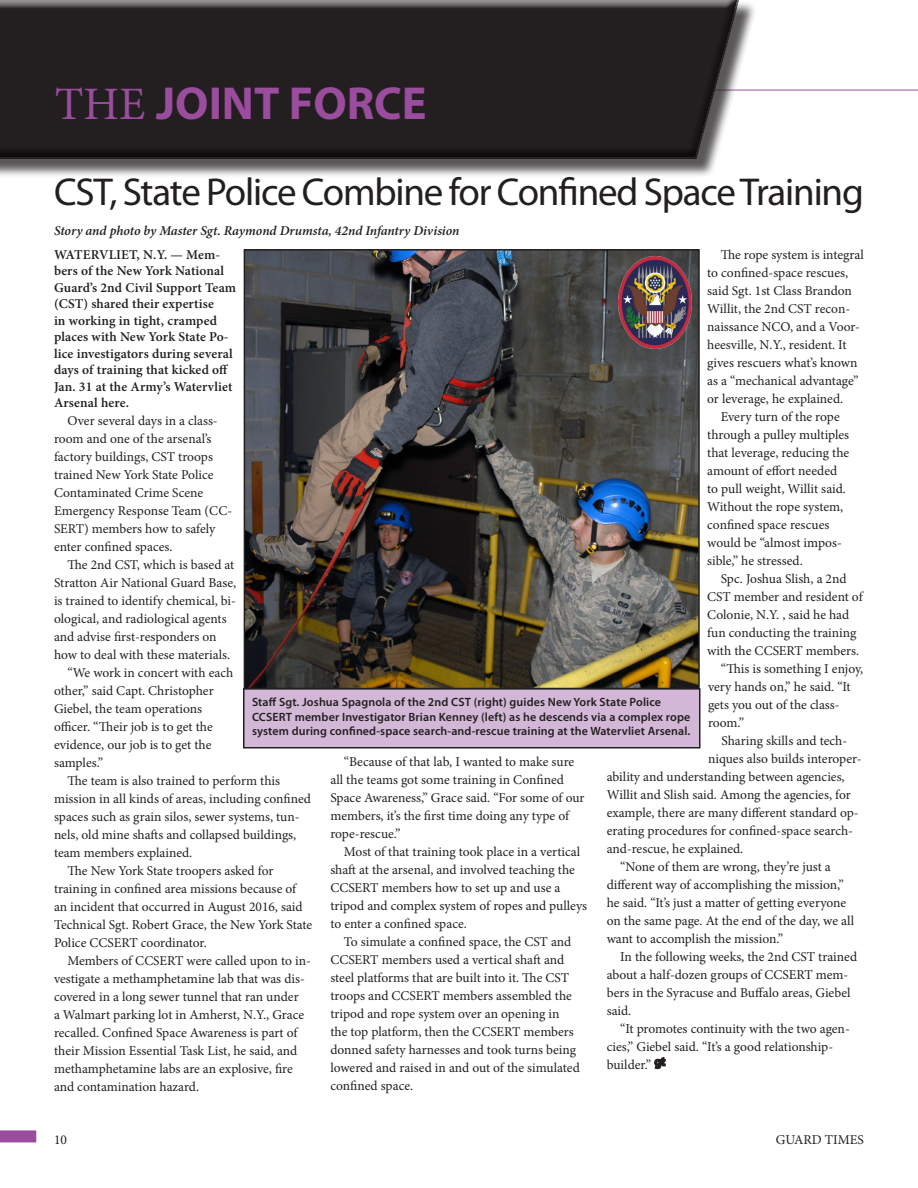
<style>
.page{position:relative;width:918px;height:1188px;background:#fff}
.page>*{position:absolute;margin:0;border:0;box-sizing:border-box;transform-origin:0 0}
.ANG_heading{font:700 46.5px "Myriad Pro";color:#9a4c9d}
.section_feature_titl{font:39px "Myriad Pro";letter-spacing:-.03em;color:#231f20}
.body_main{font:13.5px/18px "Minion Pro";color:#231f20}
.article_lead-in{font:600 13.5px/16.5px "Minion Pro";letter-spacing:.01em;color:#231f20}
.news_title_b{font:italic 600 13.5px "Minion Pro";letter-spacing:-.005em;color:#231f20}
.photo_caption{font:600 12px/14.4px "Myriad Pro";letter-spacing:.01em;color:#231f20}
.s1{font-family:"Minion Pro";font-weight:400}
</style>
<div class="page">
<div style="left:0;top:1130px;width:36px;height:12px;background:#9a4c9d"></div>
<hr style="left:0;top:90px;width:918px;height:1px;background:#9a4c9d">
<div style="left:0;top:1px;width:757px;height:177px;background:#231f20;opacity:.75"></div>
<svg style="left:0;top:0;width:742px;height:160px;background:#2a2627"></svg>
<svg style="left:654px;top:1057px;width:12px;height:12px"></svg>
<img style="left:247px;top:252px;width:450px;height:434px">
<div style="left:244px;top:249px;width:456px;height:440px;border:2px solid #231f20"></div>
<div style="left:244px;top:689px;width:456px;height:59px;background:#d2b7d7"></div>
<div style="left:243px;top:688px;width:457px;height:60px;border:2px solid #231f20"></div>
<img style="left:618px;top:256px;width:74px;height:92px">
<p class="ANG_heading" style="left:55px;top:73px;width:373px"><span class="s1">THE</span> JOINT FORCE</p>
<p class="section_feature_titl" style="left:54px;top:168px;width:811px">CST, State Police Combine for Confined Space Training</p>
<p class="news_title_b" style="left:54px;top:222px;width:407px">Story and photo by Master Sgt. Raymond Drumsta, 42nd Infantry Division</p>
<p class="body_main" style="left:707px;top:246px;width:158px;text-indent:14px">The rope system is integral to confined-space rescues, said Sgt. 1st Class Brandon<br>Willit, the 2nd CST recon&shy;naissance NCO, and a Voor&shy;heesville, N.Y., resident. It gives rescuers what’s known as a “mechanical advantage” or leverage, he explained.</p>
<p class="body_main" style="left:707px;top:408px;width:144px;text-indent:14px">Every turn of the rope through a pulley multiples that leverage, reducing the amount of effort needed to pull weight, Willit said.<br>Without the rope system, confined space rescues would be “almost impos&shy;sible,” he stressed.</p>
<p class="body_main" style="left:707px;top:570px;width:158px;text-indent:14px">Spc. Joshua Slish, a 2nd<br>CST member and resident of<br>Colonie, N.Y. , said he had fun conducting the training with the CCSERT members.</p>
<p class="body_main" style="left:708px;top:660px;width:157px;text-indent:13px">“This is something I enjoy, very hands on,” he said. “It gets you out of the class&shy;room.”</p>
<p class="body_main" style="left:722px;top:732px;width:127px">Sharing skills and tech-</p>
<p class="body_main" style="left:708px;top:750px;width:155px">niques also builds interoper-</p>
<p class="body_main" style="left:607px;top:768px;width:239px">ability and understanding between agencies,</p>
<p class="body_main" style="left:607px;top:786px;width:246px">Willit and Slish said. Among the agencies, for</p>
<p class="body_main" style="left:607px;top:804px;width:253px">example, there are many different standard op-</p>
<p class="body_main" style="left:607px;top:822px;width:248px">erating procedures for confined-space search-</p>
<p class="body_main" style="left:607px;top:840px;width:138px">and-rescue, he explained.</p>
<p class="body_main" style="left:607px;top:858px;width:249px;text-indent:14px">“None of them are wrong, they’re just a different way of accomplishing the mission,” he said. “It’s just a matter of getting everyone on the same page. At the end of the day, we all want to accomplish the mission.”</p>
<p class="body_main" style="left:607px;top:948px;width:252px;text-indent:14px">In the following weeks, the 2nd CST trained about a half-dozen groups of CCSERT mem&shy;bers in the Syracuse and Buffalo areas, Giebel said.</p>
<p class="body_main" style="left:607px;top:1020px;width:245px;text-indent:14px">“It promotes continuity with the two agen&shy;cies,” Giebel said. “It’s a good relationship&shy;builder.”</p>
<p class="article_lead-in" style="left:54px;top:246px;width:184px">WATERVLIET, N.Y. — Mem&shy;bers of the New York National<br>Guard’s 2nd Civil Support Team (CST) shared their expertise<br>in working in tight, cramped places with New York State Po&shy;lice investigators during several days of training that kicked off<br>Jan. 31 at the Army’s Watervliet<br>Arsenal here.</p>
<p class="body_main" style="left:54px;top:412px;width:180px;text-indent:14px">Over several days in a class&shy;room and one of the arsenal’s factory buildings, CST troops trained New York State Police<br>Contaminated Crime Scene<br>Emergency Response Team (CC-<br>SERT) members how to safely enter confined spaces.</p>
<p class="body_main" style="left:54px;top:556px;width:184px;text-indent:14px">The 2nd CST, which is based at Stratton Air National Guard Base, is trained to identify chemical, bi&shy;ological, and radiological agents and advise first-responders on how to deal with these materials.</p>
<p class="body_main" style="left:54px;top:664px;width:181px;text-indent:14px">“We work in concert with each other,” said Capt. Christopher<br>Giebel, the team operations officer. “Their job is to get the evidence, our job is to get the samples.”</p>
<p class="body_main" style="left:54px;top:772px;width:259px;text-indent:14px">The team is also trained to perform this mission in all kinds of areas, including confined spaces such as grain silos, sewer systems, tun&shy;nels, old mine shafts and collapsed buildings, team members explained.</p>
<p class="body_main" style="left:54px;top:862px;width:260px;text-indent:14px">The New York State troopers asked for training in confined area missions because of an incident that occurred in August 2016, said Technical Sgt. Robert Grace, the New York State Police CCSERT coordinator.</p>
<p class="body_main" style="left:54px;top:952px;width:258px;text-indent:14px">Members of CCSERT were called upon to in&shy;vestigate a methamphetamine lab that was dis&shy;covered in a long sewer tunnel that ran under<br>a Walmart parking lot in Amherst, N.Y., Grace recalled. Confined Space Awareness is part of their Mission Essential Task List, he said, and methamphetamine labs are an explosive, fire and contamination hazard.</p>
<p class="photo_caption" style="left:252px;top:695px;width:440px">Staff Sgt. Joshua Spagnola of the 2nd CST (right) guides New York State Police<br>CCSERT member Investigator Brian Kenney (left) as he descends via a complex rope system during confined-space search-and-rescue training at the Watervliet Arsenal.</p>
<p class="body_main" style="left:330px;top:753px;width:256px;text-indent:14px">“Because of that lab, I wanted to make sure all the teams got some training in Confined Space Awareness,” Grace said. “For some of our members, it’s the first time doing any type of rope-rescue.”</p>
<p class="body_main" style="left:330px;top:843px;width:258px;text-indent:14px">Most of that training took place in a vertical shaft at the arsenal, and involved teaching the CCSERT members how to set up and use a tripod and complex system of ropes and pulleys to enter a confined space.</p>
<p class="body_main" style="left:330px;top:933px;width:251px;text-indent:14px">To simulate a confined space, the CST and CCSERT members used a vertical shaft and steel platforms that are built into it. The CST troops and CCSERT members assembled the tripod and rope system over an opening in the top platform, then the CCSERT members donned safety harnesses and took turns being lowered and raised in and out of the simulated confined space.</p>
<p class="body_main" style="left:54px;top:1131px;width:14px">10</p>
<p class="body_main" style="left:776px;top:1131px;width:90px">GUARD TIMES</p>
</div>
